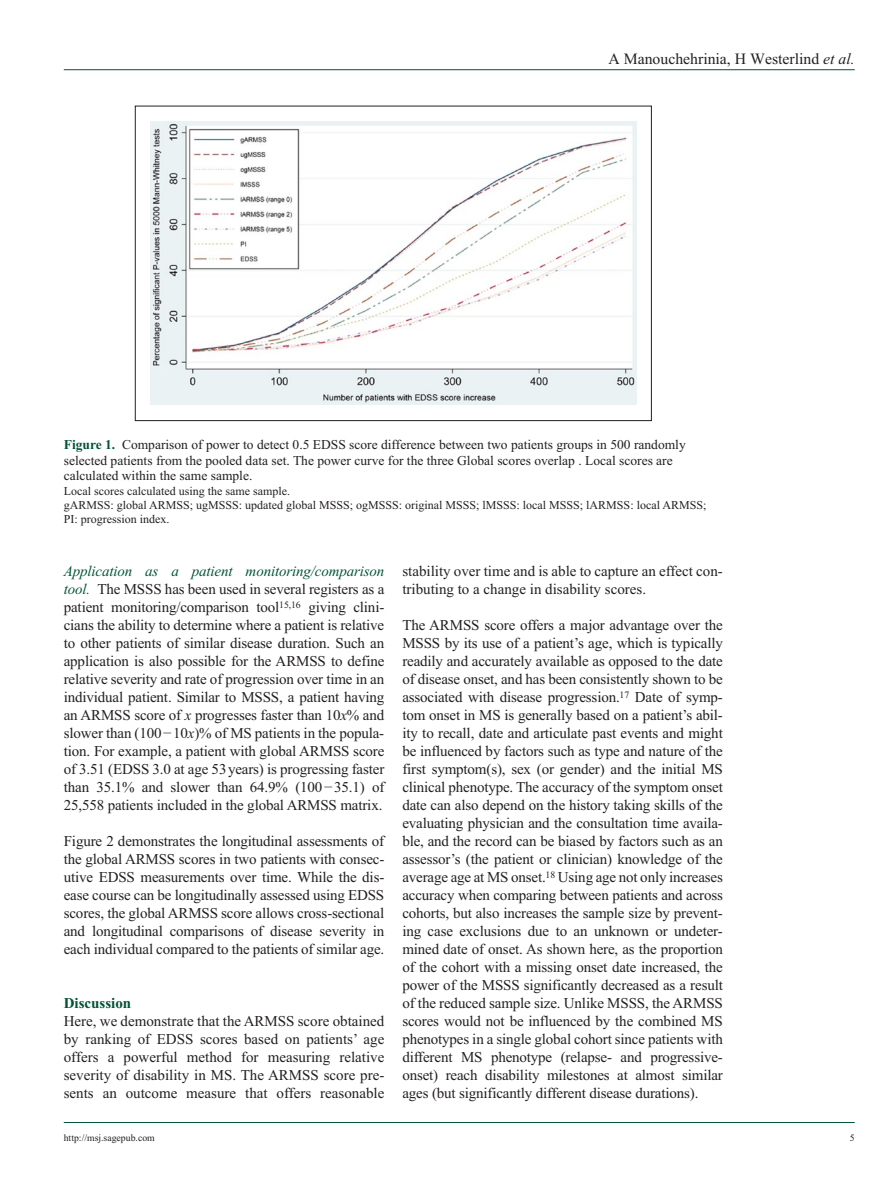
<style>
.page{position:relative;width:893px;height:1191px;background:#fff}
.page>*{position:absolute;margin:0;border:0;box-sizing:border-box;transform-origin:0 0}
.t1{font:15.75px "Times New Roman";color:#231f20}
.t2{font:15px/18px "Times New Roman";letter-spacing:-.01em;color:#231f20;text-align:justify}
.t3{font:700 15px "Times New Roman";color:#015436}
.t4{font:13.5px/15.8px "Times New Roman";color:#231f20}
.t5{font:12px/14.2px "Times New Roman";color:#231f20}
.t6{font:9.75px "Times New Roman";color:#231f20}
.s1{font-style:italic}
.s2{font-weight:700;color:#015436}
.s3{font-style:italic;color:#015436}
</style>
<div class="page">
<hr style="left:64px;top:69px;width:791px;height:1px;background:#015436">
<hr style="left:64px;top:1122px;width:791px;height:1px;background:#015436">
<img style="left:150px;top:122px;width:486px;height:283px">
<div style="left:135px;top:106px;width:517px;height:315px;border:1px solid #231f20"></div>
<p class="t1" style="left:608px;top:50px;width:248px">A Manouchehrinia, H Westerlind <span class="s1">et al.</span></p>
<p class="t4" style="left:64px;top:436px;width:623px"><span class="s2">Figure 1.</span> Comparison of power to detect 0.5 EDSS score difference between two patients groups in 500 randomly selected patients from the pooled data set. The power curve for the three Global scores overlap . Local scores are calculated within the same sample.</p>
<p class="t5" style="left:64px;top:483px;width:644px">Local scores calculated using the same sample.<br>gARMSS: global ARMSS; ugMSSS: updated global MSSS; ogMSSS: original MSSS; lMSSS: local MSSS; lARMSS: local ARMSS;<br>PI: progression index.</p>
<p class="t2" style="left:64px;top:562px;width:322px"><span class="s3">Application as a patient monitoring/comparison tool.</span> The MSSS has been used in several registers as a patient monitoring/comparison tool<sup>15,16</sup> giving clini&shy;cians the ability to determine where a patient is relative to other patients of similar disease duration. Such an application is also possible for the ARMSS to define relative severity and rate of progression over time in an individual patient. Similar to MSSS, a patient having an ARMSS score of <span class="s1">x</span> progresses faster than 10<span class="s1">x</span>% and slower than (100−10<span class="s1">x</span>)% of MS patients in the popula&shy;tion. For example, a patient with global ARMSS score of 3.51 (EDSS 3.0 at age 53years) is progressing faster than 35.1% and slower than 64.9% (100−35.1) of 25,558 patients included in the global ARMSS matrix.</p>
<p class="t2" style="left:64px;top:832px;width:322px">Figure 2 demonstrates the longitudinal assessments of the global ARMSS scores in two patients with consec&shy;utive EDSS measurements over time. While the dis&shy;ease course can be longitudinally assessed using EDSS scores, the global ARMSS score allows cross-sectional and longitudinal comparisons of disease severity in each individual compared to the patients of similar age.</p>
<p class="t3" style="left:64px;top:995px;width:69px">Discussion</p>
<p class="t2" style="left:64px;top:1012px;width:322px">Here, we demonstrate that the ARMSS score obtained by ranking of EDSS scores based on patients’ age offers a powerful method for measuring relative severity of disability in MS. The ARMSS score pre&shy;sents an outcome measure that offers reasonable</p>
<p class="t2" style="left:402px;top:562px;width:322px">stability over time and is able to capture an effect con&shy;tributing to a change in disability scores.</p>
<p class="t2" style="left:402px;top:616px;width:322px">The ARMSS score offers a major advantage over the MSSS by its use of a patient’s age, which is typically readily and accurately available as opposed to the date of disease onset, and has been consistently shown to be associated with disease progression.<sup>17</sup> Date of symp&shy;tom onset in MS is generally based on a patient’s abil&shy;ity to recall, date and articulate past events and might be influenced by factors such as type and nature of the first symptom(s), sex (or gender) and the initial MS clinical phenotype. The accuracy of the symptom onset date can also depend on the history taking skills of the evaluating physician and the consultation time availa&shy;ble, and the record can be biased by factors such as an assessor’s (the patient or clinician) knowledge of the average age at MS onset.<sup>18</sup> Using age not only increases accuracy when comparing between patients and across cohorts, but also increases the sample size by prevent&shy;ing case exclusions due to an unknown or undeter&shy;mined date of onset. As shown here, as the proportion of the cohort with a missing onset date increased, the power of the MSSS significantly decreased as a result of the reduced sample size. Unlike MSSS, the ARMSS scores would not be influenced by the combined MS phenotypes in a single global cohort since patients with different MS phenotype (relapse- and progressive&shy;onset) reach disability milestones at almost similar ages (but significantly different disease durations).</p>
<p class="t6" style="left:64px;top:1132px;width:93px">http://msj.sagepub.com</p>
<p class="t6" style="left:850px;top:1132px;width:6px">5</p>
</div>
